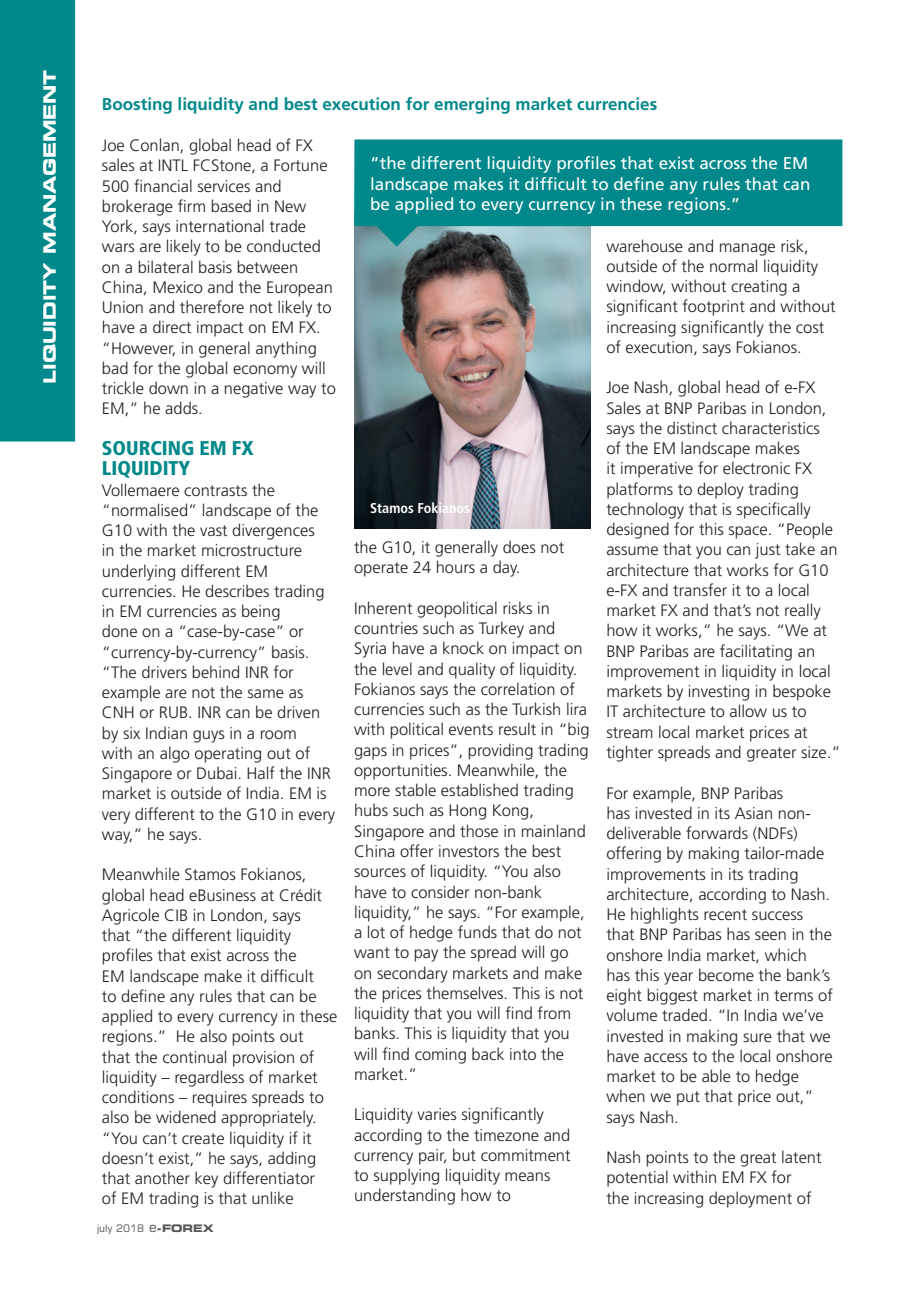
<style>
.page{position:relative;width:919px;height:1289px;background:#fff}
.page>*{position:absolute;margin:0;border:0;box-sizing:border-box;transform-origin:0 0}
.t1{font:900 condensed 19.8px/20.2px "Frutiger";color:#00888a}
.t2{font:17.1px/20.4px "Frutiger";color:#fff}
.t3{font:700 17.1px "Frutiger";color:#00888a}
.t4{font:700 expanded 17.1px "Square 721 BT";color:#fff}
.t5{font:300 16.5px/20.2px "Frutiger";color:#231f20}
.t6{font:700 condensed 14.25px "Frutiger";color:#fff}
.t7{font:10.35px "Square 721 BT";color:#57585a}
.s1{font-size:13.8px}
.s2{font-weight:700;font-stretch:expanded}
</style>
<div class="page">
<img style="left:354px;top:247px;width:236px;height:281px">
<svg style="left:354px;top:139px;width:488px;height:108px;background:#269698"></svg>
<div style="left:1px;top:1px;width:73px;height:439px;background:#00888a"></div>
<div style="left:0;top:0;width:75px;height:441px;border:2px solid #00888a"></div>
<p class="t4" style="left:39px;top:383px;width:315px;rotate:-90deg">LIQUIDITY MANAGEMENT</p>
<p class="t3" style="left:102px;top:94px;width:557px">Boosting liquidity and best execution for emerging market currencies</p>
<p class="t5" style="left:102px;top:135px;width:235px">Joe Conlan, global head of FX sales at INTL FCStone, a Fortune<br>500 financial services and brokerage firm based in New<br>York, says international trade wars are likely to be conducted on a bilateral basis between<br>China, Mexico and the European<br>Union and therefore not likely to have a direct impact on EM FX. “However, in general anything bad for the global economy will trickle down in a negative way to<br>EM,” he adds.</p>
<p class="t1" style="left:102px;top:438px;width:153px">SOURCING EM FX<br>LIQUIDITY</p>
<p class="t5" style="left:102px;top:479px;width:235px">Vollemaere contrasts the “normalised” landscape of the<br>G10 with the vast divergences<br>in the market microstructure underlying different EM currencies. He describes trading in EM currencies as being<br>done on a “case-by-case” or “currency-by-currency” basis. “The drivers behind INR for example are not the same as<br>CNH or RUB. INR can be driven by six Indian guys in a room<br>with an algo operating out of<br>Singapore or Dubai. Half the INR market is outside of India. EM is very different to the G10 in every way,” he says.</p>
<p class="t5" style="left:102px;top:864px;width:237px">Meanwhile Stamos Fokianos, global head eBusiness at Crédit<br>Agricole CIB in London, says<br>that “the different liquidity profiles that exist across the<br>EM landscape make it difficult<br>to define any rules that can be applied to every currency in these regions.” He also points out<br>that the continual provision of liquidity – regardless of market conditions – requires spreads to also be widened appropriately. “You can’t create liquidity if it doesn’t exist,” he says, adding that another key differentiator<br>of EM trading is that unlike</p>
<p class="t7" style="left:97px;top:1221px;width:118px">july 2018 <span class="s1">e</span><span class="s2">-FOREX</span></p>
<p class="t2" style="left:370px;top:153px;width:441px">“the different liquidity profiles that exist across the EM landscape makes it difficult to define any rules that can be applied to every currency in these regions.”</p>
<p class="t6" style="left:370px;top:499px;width:101px">Stamos Fokianos</p>
<p class="t5" style="left:354px;top:537px;width:211px">the G10, it generally does not operate 24 hours a day.</p>
<p class="t5" style="left:354px;top:598px;width:237px">Inherent geopolitical risks in countries such as Turkey and<br>Syria have a knock on impact on the level and quality of liquidity.<br>Fokianos says the correlation of currencies such as the Turkish lira with political events result in “big gaps in prices”, providing trading opportunities. Meanwhile, the more stable established trading hubs such as Hong Kong,<br>Singapore and those in mainland<br>China offer investors the best sources of liquidity. “You also have to consider non-bank liquidity,” he says. “For example, a lot of hedge funds that do not want to pay the spread will go on secondary markets and make the prices themselves. This is not liquidity that you will find from banks. This is liquidity that you will find coming back into the market.”</p>
<p class="t5" style="left:354px;top:1104px;width:218px">Liquidity varies significantly according to the timezone and currency pair, but commitment to supplying liquidity means understanding how to</p>
<p class="t5" style="left:606px;top:236px;width:231px">warehouse and manage risk, outside of the normal liquidity window, without creating a significant footprint and without increasing significantly the cost of execution, says Fokianos.</p>
<p class="t5" style="left:606px;top:377px;width:236px">Joe Nash, global head of e-FX<br>Sales at BNP Paribas in London, says the distinct characteristics<br>of the EM landscape makes<br>it imperative for electronic FX platforms to deploy trading technology that is specifically designed for this space. “People assume that you can just take an architecture that works for G10 e-FX and transfer it to a local market FX and that’s not really how it works,” he says. “We at<br>BNP Paribas are facilitating an improvement in liquidity in local markets by investing in bespoke<br>IT architecture to allow us to stream local market prices at tighter spreads and greater size.”</p>
<p class="t5" style="left:606px;top:782px;width:228px">For example, BNP Paribas<br>has invested in its Asian non&shy;deliverable forwards (NDFs) offering by making tailor-made improvements in its trading architecture, according to Nash.<br>He highlights recent success that BNP Paribas has seen in the onshore India market, which has this year become the bank’s eight biggest market in terms of volume traded. “In India we’ve invested in making sure that we have access to the local onshore market to be able to hedge when we put that price out,” says Nash.</p>
<p class="t5" style="left:606px;top:1147px;width:217px">Nash points to the great latent potential within EM FX for<br>the increasing deployment of</p>
</div>
